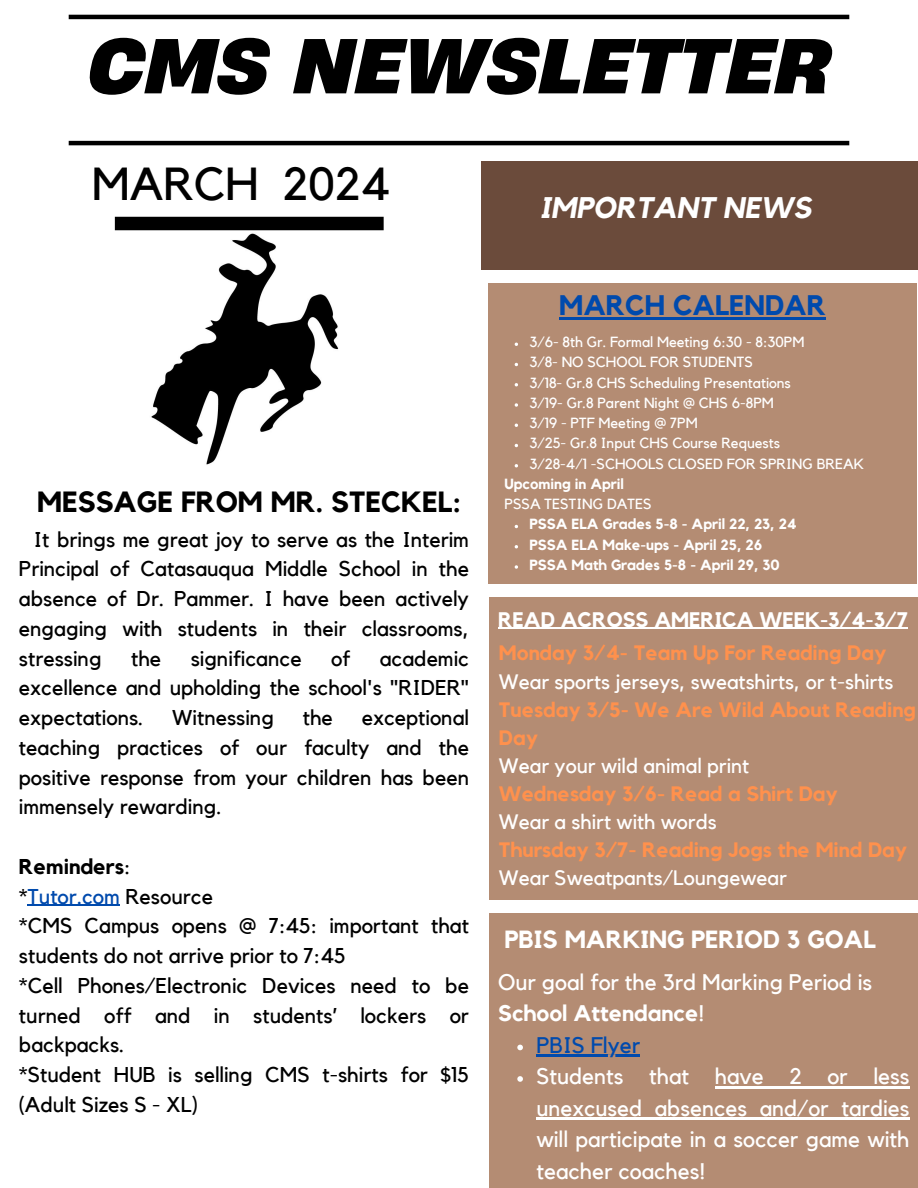
<style>
.page{position:relative;width:918px;height:1188px;background:#fff}
.page>*{position:absolute;margin:0;border:0;box-sizing:border-box;transform-origin:0 0}
.t1{font:italic 700 73.05px "Heading Now 76";color:#000}
.t2{font:46.2px "Kollektif";color:#000}
.t3{font:italic 700 29.7px "Kollektif";color:#fff}
.t4{font:700 29.1px "Kollektif";color:#000}
.t5{font:700 28.2px "Kollektif";color:#004aad}
.t6{font:700 24.75px "Kollektif";color:#fff}
.t7{font:22.5px/31.5px "Kollektif";color:#fff}
.t8{font:22.5px "Kollektif";color:#004aad}
.t9{font:21.3px/29.7px "Kollektif";color:#000;text-align:justify}
.t10{font:700 21.3px "Kollektif";color:#000}
.t11{font:700 21px "Kollektif";color:#fff}
.t12{font:700 20.85px/28.2px "Kollektif";color:#ff914d}
.t13{font:20.85px "Kollektif";color:#fff}
.t14{font:14.7px "Kollektif";color:#fff}
.t15{font:700 14.7px "Kollektif";color:#fff}
.s1{font-weight:400}
.s2{color:#004aad}
.s3{font-weight:700}
</style>
<div class="page">
<div style="left:115px;top:217px;width:269px;height:13px;background:#000"></div>
<div style="left:481px;top:161px;width:437px;height:109px;background:#6b4b3b"></div>
<div style="left:489px;top:284px;width:428px;height:300px;background:#b48c73"></div>
<div style="left:490px;top:598px;width:428px;height:302px;background:#b48c73"></div>
<div style="left:490px;top:913px;width:428px;height:275px;background:#b48c73"></div>
<hr style="left:69px;top:15px;width:780px;height:4px;background:#000">
<hr style="left:69px;top:141px;width:780px;height:4px;background:#000">
<img style="left:151px;top:233px;width:188px;height:232px">
<hr style="left:559px;top:317px;width:267px;height:3px;background:#004aad">
<hr style="left:498px;top:628px;width:410px;height:1px;background:#fff">
<svg style="left:515px;top:403px;width:3px;height:4px"></svg>
<svg style="left:515px;top:565px;width:3px;height:4px"></svg>
<svg style="left:517px;top:1045px;width:6px;height:5px"></svg>
<hr style="left:536px;top:1055px;width:104px;height:2px;background:#004aad">
<svg style="left:517px;top:1076px;width:6px;height:6px"></svg>
<hr style="left:715px;top:1086px;width:194px;height:3px;background:#fff">
<hr style="left:536px;top:1118px;width:373px;height:2px;background:#fff">
<hr style="left:28px;top:905px;width:92px;height:1px;background:#004aad">
<h2 class="t1" style="left:88px;top:17px;width:744px">CMS NEWSLETTER</h2>
<h3 class="t2" style="left:92px;top:163px;width:300px">MARCH 2024</h3>
<p class="t3" style="left:540px;top:194px;width:273px">IMPORTANT NEWS</p>
<p class="t4" style="left:37px;top:489px;width:426px">MESSAGE FROM MR. STECKEL:</p>
<p class="t9" style="left:19px;top:525px;width:452px;text-indent:15px">It brings me great joy to serve as the Interim Principal of Catasauqua Middle School in the absence of Dr. Pammer. I have been actively engaging with students in their classrooms, stressing</p>
<p class="t9" style="left:131px;top:644px;width:32px">the</p>
<p class="t9" style="left:191px;top:644px;width:112px">significance</p>
<p class="t9" style="left:331px;top:644px;width:21px">of</p>
<p class="t9" style="left:19px;top:644px;width:452px;text-indent:361px">academic excellence and upholding the school's "RIDER" expectations.</p>
<p class="t9" style="left:19px;top:704px;width:452px;text-indent:343px">exceptional teaching practices of our faculty and the positive response from your children has been immensely rewarding.</p>
<h6 class="t10" style="left:19px;top:857px;width:113px">Reminders<span class="s1">:</span></h6>
<p class="t9" style="left:19px;top:882px;width:196px">*<span class="s2">Tutor.com</span> Resource</p>
<p class="t9" style="left:19px;top:912px;width:452px">*CMS Campus opens @ 7:45: important that students do not arrive prior to 7:45</p>
<p class="t9" style="left:19px;top:971px;width:452px">*Cell Phones/Electronic Devices need to be turned off and in students’ lockers or backpacks.</p>
<p class="t9" style="left:19px;top:1061px;width:452px">*Student HUB is selling CMS t-shirts for $15 (Adult Sizes S - XL)</p>
<p class="t9" style="left:172px;top:704px;width:103px">Witnessing</p>
<p class="t9" style="left:303px;top:704px;width:32px">the</p>
<h3 class="t5" style="left:559px;top:292px;width:268px">MARCH CALENDAR</h3>
<p class="t14" style="left:529px;top:335px;width:277px">3/6- 8th Gr. Formal Meeting 6:30 - 8:30PM</p>
<p class="t14" style="left:529px;top:355px;width:225px">3/8- NO SCHOOL FOR STUDENTS</p>
<p class="t14" style="left:529px;top:376px;width:263px">3/18- Gr.8 CHS Scheduling Presentations</p>
<p class="t14" style="left:529px;top:396px;width:246px">3/19- Gr.8 Parent Night @ CHS 6-8PM</p>
<p class="t14" style="left:529px;top:416px;width:170px">3/19 - PTF Meeting @ 7PM</p>
<p class="t14" style="left:529px;top:436px;width:252px">3/25- Gr.8 Input CHS Course Requests</p>
<p class="t14" style="left:529px;top:457px;width:336px">3/28-4/1 -SCHOOLS CLOSED FOR SPRING BREAK</p>
<p class="t15" style="left:505px;top:477px;width:121px">Upcoming in April</p>
<p class="t14" style="left:505px;top:497px;width:149px">PSSA TESTING DATES</p>
<p class="t15" style="left:529px;top:517px;width:269px">PSSA ELA Grades 5-8 - April 22, 23, 24</p>
<h3 class="t15" style="left:529px;top:538px;width:234px">PSSA ELA Make-ups - April 25, 26</h3>
<p class="t15" style="left:529px;top:558px;width:252px">PSSA Math Grades 5-8 - April 29, 30</p>
<p class="t11" style="left:498px;top:610px;width:411px">READ ACROSS AMERICA WEEK-3/4-3/7</p>
<p class="t12" style="left:499px;top:640px;width:389px">Monday 3/4- Team Up For Reading Day</p>
<p class="t13" style="left:499px;top:672px;width:396px">Wear sports jerseys, sweatshirts, or t-shirts</p>
<p class="t12" style="left:499px;top:696px;width:419px">Tuesday 3/5- We Are Wild About Reading<br>Day</p>
<p class="t13" style="left:499px;top:756px;width:252px">Wear your wild animal print</p>
<h4 class="t12" style="left:499px;top:781px;width:340px">Wednesday 3/6- Read a Shirt Day</h4>
<h5 class="t13" style="left:499px;top:812px;width:219px">Wear a shirt with words</h5>
<p class="t12" style="left:499px;top:837px;width:410px">Thursday 3/7- Reading Jogs the Mind Day</p>
<p class="t13" style="left:499px;top:869px;width:290px">Wear Sweatpants/Loungewear</p>
<p class="t6" style="left:505px;top:928px;width:373px">PBIS MARKING PERIOD 3 GOAL</p>
<p class="t7" style="left:498px;top:967px;width:376px">Our goal for the 3rd Marking Period is<br><span class="s3">School Attendance</span>!</p>
<p class="t8" style="left:536px;top:1034px;width:105px">PBIS Flyer</p>
<p class="t7" style="left:536px;top:1061px;width:375px;text-align:justify">Students that have 2 or less unexcused absences and/or tardies will participate in a soccer game with teacher coaches!</p>
</div>
